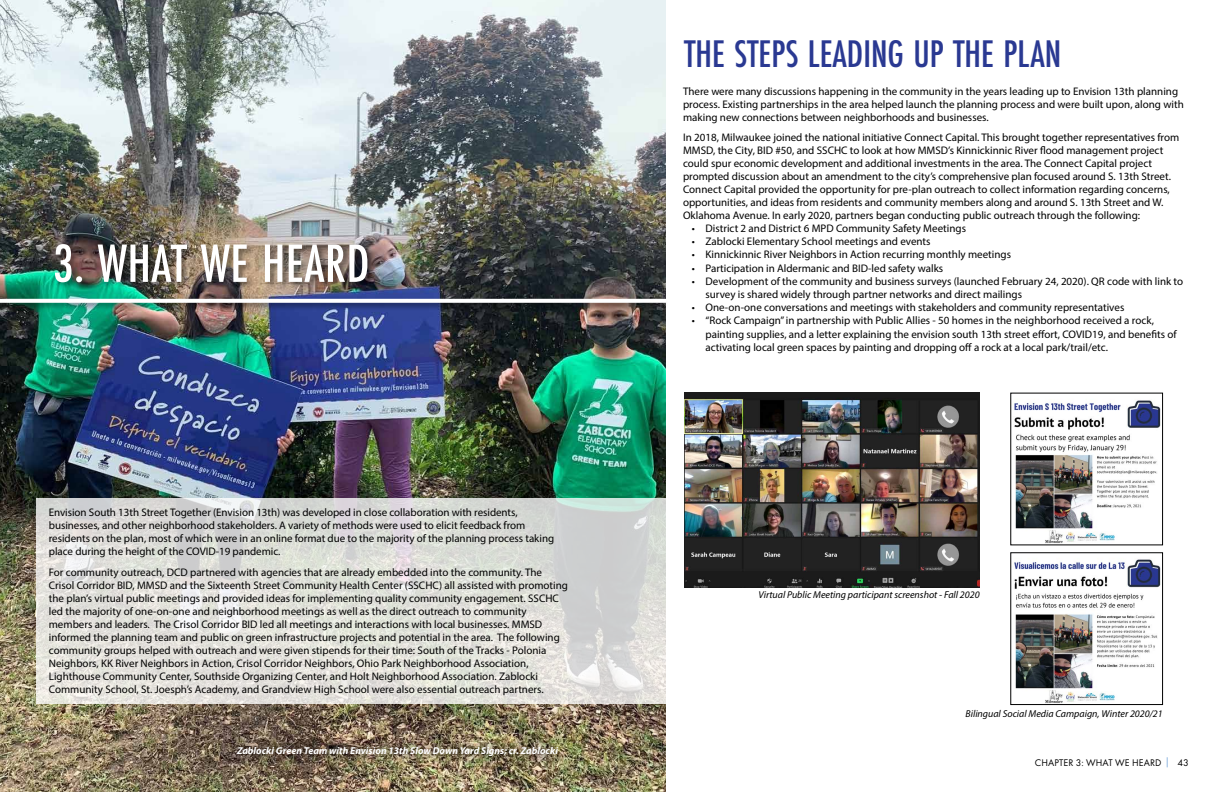
<style>
.page{position:relative;width:1224px;height:792px;background:#fff}
.page>*{position:absolute;margin:0;border:0;box-sizing:border-box;transform-origin:0 0}
.t1{font:500 56px "Futura PT Cond";letter-spacing:.01em;color:#fff}
.t2{font:500 40px "Futura PT Cond";color:#2a3992}
.t3{font:11px/13px "Myriad Pro";color:#000}
.t4{font:italic 10px "Myriad Pro";color:#000}
.t5{font:italic 700 10px "Myriad Pro";color:#fff}
.t6{font:10px "Futura PT";letter-spacing:.01em;color:#000}
</style>
<div class="page">
<img style="left:0;top:0;width:666px;height:792px">
<div style="left:0;top:296px;width:668px;height:15px;background:#000;opacity:.5"></div>
<svg style="left:0;top:299px;width:666px;height:4px"></svg>
<svg style="left:36px;top:498px;width:630px;height:206px;background:#dededa"></svg>
<div style="left:53px;top:242px;width:323px;height:49px;background:#000;opacity:.5"></div>
<img style="left:684px;top:393px;width:296px;height:195px">
<img style="left:1014px;top:400px;width:147px;height:143px">
<img style="left:1014px;top:559px;width:147px;height:144px">
<div style="left:1011px;top:553px;width:152px;height:152px;border:1px solid #000"></div>
<img style="left:223px;top:737px;width:340px;height:29px">
<h1 class="t1" style="left:53px;top:230px;width:318px">3. WHAT WE HEARD</h1>
<p class="t3" style="left:49px;top:506px;width:507px">Envision South 13th Street Together (Envision 13th) was developed in close collaboration with residents, businesses, and other neighborhood stakeholders. A variety of methods were used to elicit feedback from residents on the plan, most of which were in an online format due to the majority of the planning process taking place during the height of the COVID-19 pandemic.</p>
<p class="t3" style="left:49px;top:565px;width:521px">For community outreach, DCD partnered with agencies that are already embedded into the community. The Crisol Corridor BID, MMSD and the Sixteenth Street Community Health Center (SSCHC) all assisted with promoting the plan’s virtual public meetings and provided ideas for implementing quality community engagement. SSCHC led the majority of one-on-one and neighborhood meetings as well as the direct outreach to community members and leaders. The Crisol Corridor BID led all meetings and interactions with local businesses. MMSD informed the planning team and public on green infrastructure projects and potential in the area. The following community groups helped with outreach and were given stipends for their time: South of the Tracks - Polonia Neighbors, KK River Neighbors in Action, Crisol Corridor Neighbors, Ohio Park Neighborhood Association, Lighthouse Community Center, Southside Organizing Center, and Holt Neighborhood Association. Zablocki Community School, St. Joesph’s Academy, and Grandview High School were also essential outreach partners.</p>
<p class="t5" style="left:237px;top:744px;width:322px">Zablocki Green Team with Envision 13th Slow Down Yard Signs; cr. Zablocki</p>
<h2 class="t2" style="left:684px;top:30px;width:379px">THE STEPS LEADING UP THE PLAN</h2>
<p class="t3" style="left:683px;top:84px;width:502px">There were many discussions happening in the community in the years leading up to Envision 13th planning process. Existing partnerships in the area helped launch the planning process and were built upon, along with making new connections between neighborhoods and businesses.</p>
<p class="t3" style="left:683px;top:130px;width:498px">In 2018, Milwaukee joined the national initiative Connect Capital. This brought together representatives from MMSD, the City, BID #50, and SSCHC to look at how MMSD’s Kinnickinnic River flood management project could spur economic development and additional investments in the area. The Connect Capital project prompted discussion about an amendment to the city’s comprehensive plan focused around S. 13th Street.<br>Connect Capital provided the opportunity for pre-plan outreach to collect information regarding concerns, opportunities, and ideas from residents and community members along and around S. 13th Street and W.<br>Oklahoma Avenue. In early 2020, partners began conducting public outreach through the following:</p>
<p class="t3" style="left:692px;top:222px;width:276px">• District 2 and District 6 MPD Community Safety Meetings</p>
<p class="t3" style="left:692px;top:235px;width:240px">• Zablocki Elementary School meetings and events</p>
<p class="t3" style="left:692px;top:248px;width:321px">• Kinnickinnic River Neighbors in Action recurring monthly meetings</p>
<p class="t3" style="left:692px;top:261px;width:253px">• Participation in Aldermanic and BID-led safety walks</p>
<p class="t3" style="left:705px;top:274px;width:479px;text-indent:-13px">• Development of the community and business surveys (launched February 24, 2020). QR code with link to survey is shared widely through partner networks and direct mailings</p>
<p class="t3" style="left:692px;top:301px;width:434px">• One-on-one conversations and meetings with stakeholders and community representatives</p>
<p class="t3" style="left:705px;top:314px;width:473px;text-indent:-13px">• “Rock Campaign” in partnership with Public Allies - 50 homes in the neighborhood received a rock, painting supplies, and a letter explaining the envision south 13th street effort, COVID19, and benefits of activating local green spaces by painting and dropping off a rock at a local park/trail/etc.</p>
<p class="t4" style="left:758px;top:588px;width:223px">Virtual Public Meeting participant screenshot - Fall 2020</p>
<p class="t4" style="left:966px;top:707px;width:199px">Bilingual Social Media Campaign, Winter 2020/21</p>
<p class="t6" style="left:1035px;top:756px;width:128px">CHAPTER 3: WHAT WE HEARD</p>
<p class="t6" style="left:1178px;top:756px;width:13px">43</p>
</div>
